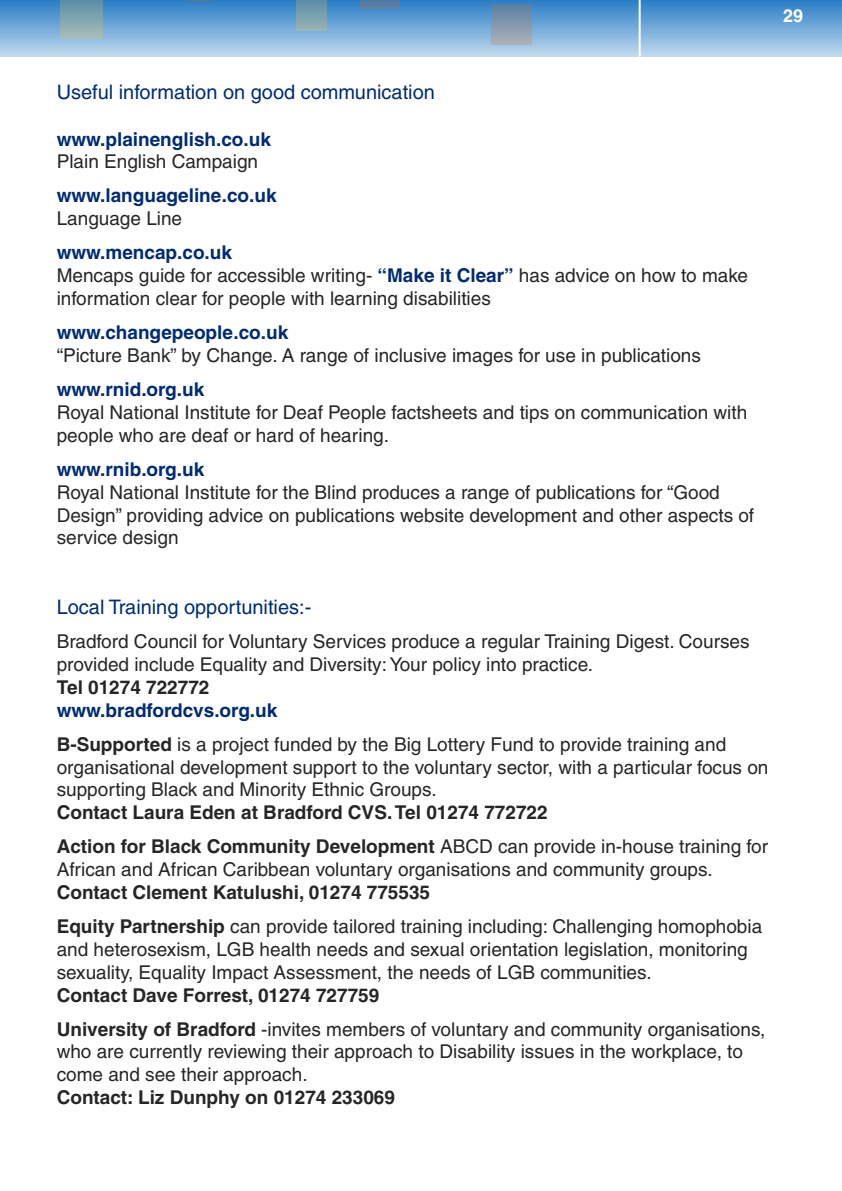
<style>
.page{position:relative;width:842px;height:1191px;background:#fff}
.page>*{position:absolute;margin:0;border:0;box-sizing:border-box;transform-origin:0 0}
.t1{font:20px "Helvetica";color:#002c74}
.t2{font:19px/22.8px "Helvetica";color:#272627}
.t3{font:700 19px/34.2px "Helvetica";color:#272627}
.t4{font:700 19px "Helvetica";color:#002c74}
.t5{font:700 18px "Helvetica";color:#fff}
.s1{font-weight:700;color:#002c74}
.s2{font-weight:700}
.s3{font-weight:400}
</style>
<div class="page">
<div style="left:0;top:0;width:842px;height:57px;background:linear-gradient(to bottom,#2a7dc5,#c4daef)"></div>
<img style="left:361px;top:0;width:38px;height:9px">
<img style="left:491px;top:4px;width:40px;height:41px">
<svg style="left:190px;top:0;width:18px;height:1px"></svg>
<img style="left:296px;top:0;width:30px;height:30px">
<img style="left:61px;top:0;width:42px;height:38px">
<hr style="left:639px;top:0;width:2px;height:57px;background:#fff">
<p class="t5" style="left:783px;top:9px;width:21px">29</p>
<p class="t1" style="left:57px;top:85px;width:380px">Useful information on good communication</p>
<p class="t4" style="left:57px;top:132px;width:216px">www.plainenglish.co.uk</p>
<p class="t2" style="left:57px;top:152px;width:203px">Plain English Campaign</p>
<p class="t4" style="left:57px;top:189px;width:221px">www.languageline.co.uk</p>
<p class="t2" style="left:57px;top:209px;width:127px">Language Line</p>
<p class="t2" style="left:57px;top:243px;width:693px"><span class="s1">www.mencap.co.uk<br></span>Mencaps guide for accessible writing- <span class="s1">“Make it Clear”</span> has advice on how to make information clear for people with learning disabilities</p>
<p class="t4" style="left:57px;top:325px;width:233px">www.changepeople.co.uk</p>
<p class="t2" style="left:57px;top:346px;width:646px">“Picture Bank” by Change. A range of inclusive images for use in publications</p>
<p class="t4" style="left:57px;top:382px;width:149px">www.rnid.org.uk</p>
<p class="t2" style="left:57px;top:403px;width:692px">Royal National Institute for Deaf People factsheets and tips on communication with people who are deaf or hard of hearing.</p>
<p class="t4" style="left:57px;top:462px;width:149px">www.rnib.org.uk</p>
<p class="t2" style="left:57px;top:482px;width:699px">Royal National Institute for the Blind produces a range of publications for “Good<br>Design” providing advice on publications website development and other aspects of service design</p>
<p class="t1" style="left:57px;top:599px;width:256px">Local Training opportunities:-</p>
<p class="t2" style="left:57px;top:632px;width:694px">Bradford Council for Voluntary Services produce a regular Training Digest. Courses provided include Equality and Diversity:Your policy into practice.</p>
<p class="t3" style="left:57px;top:672px;width:154px">Tel 01274 722772</p>
<p class="t2" style="left:57px;top:694px;width:671px;line-height:34.2px"><span class="s1">www.bradfordcvs.org.uk<br></span><span class="s2">B-Supported</span> is a project funded by the Big Lottery Fund to provide training and</p>
<p class="t2" style="left:57px;top:757px;width:713px">organisational development support to the voluntary sector, with a particular focus on supporting Black and Minority Ethnic Groups.</p>
<p class="t3" style="left:57px;top:797px;width:713px">Contact Laura Eden at Bradford CVS.Tel 01274 772722<br>Action for Black Community Development <span class="s3">ABCD can provide in-house training for</span></p>
<p class="t2" style="left:57px;top:860px;width:657px">African and African Caribbean voluntary organisations and community groups.</p>
<p class="t2" style="left:57px;top:877px;width:707px;line-height:34.2px"><span class="s2">Contact Clement Katulushi, 01274 775535<br>Equity Partnership</span> can provide tailored training including: Challenging homophobia</p>
<p class="t2" style="left:57px;top:939px;width:693px">and heterosexism, LGB health needs and sexual orientation legislation, monitoring sexuality, Equality Impact Assessment, the needs of LGB communities.</p>
<p class="t2" style="left:57px;top:979px;width:710px;line-height:34.2px"><span class="s2">Contact Dave Forrest, 01274 727759<br>University of Bradford</span> -invites members of voluntary and community organisations,</p>
<p class="t2" style="left:57px;top:1042px;width:688px">who are currently reviewing their approach to Disability issues in the workplace, to come and see their approach.</p>
<p class="t3" style="left:57px;top:1082px;width:340px">Contact: Liz Dunphy on 01274 233069</p>
</div>
